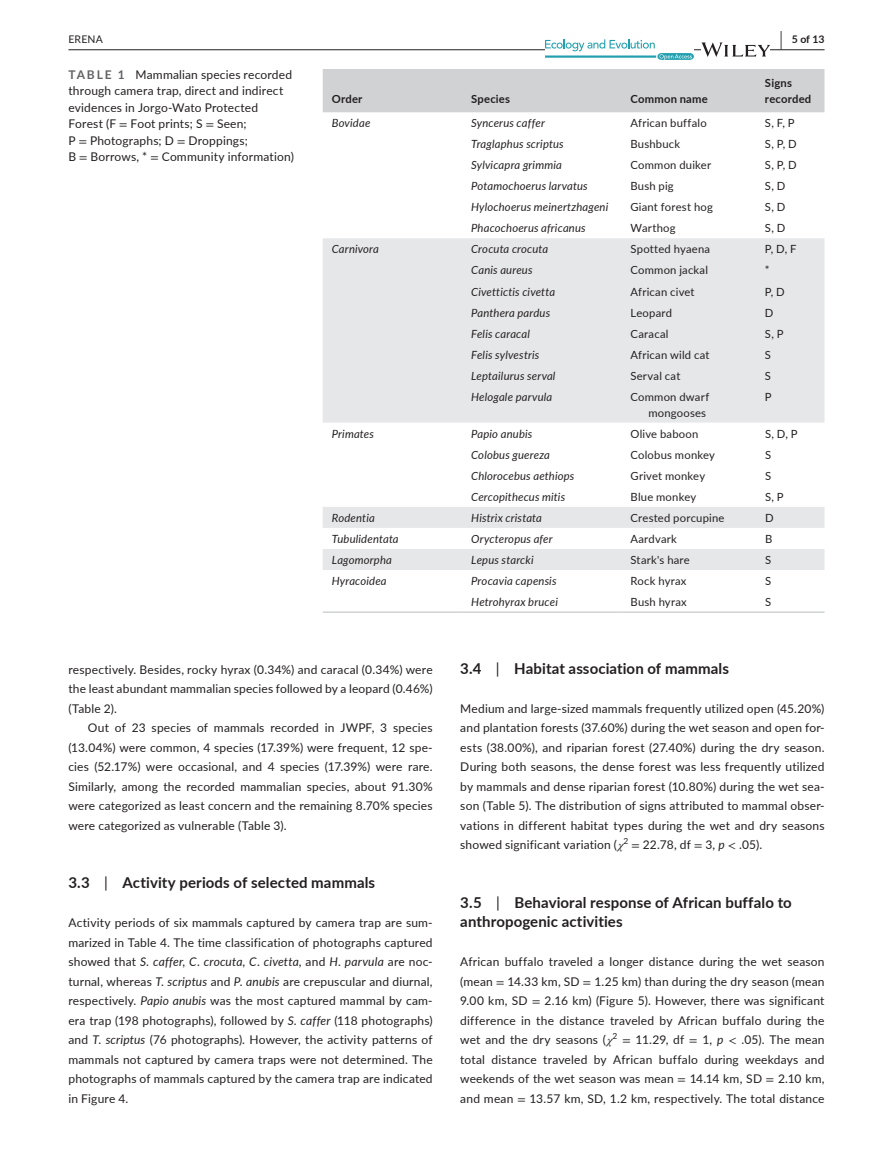
<style>
.page{position:relative;width:893px;height:1174px;background:#fff}
.page>*{position:absolute;margin:0;border:0;box-sizing:border-box;transform-origin:0 0}
.t1{font:700 15px/19.5px "Lato";letter-spacing:.01em;color:#231f20}
.t2{font:12px/19.5px "Lato";letter-spacing:.015em;color:#231f20;text-align:justify}
.t3{font:italic 11.25px "Lato";letter-spacing:.015em;color:#231f20}
.t4{font:11.25px/15.8px "Lato";letter-spacing:.02em;color:#231f20;text-align:right}
.t5{font:700 11.25px/15.8px "Lato";letter-spacing:.02em;color:#231f20}
.t6{font:700 10.5px "Lato";color:#231f20}
.t7{font:10.5px "Lato";letter-spacing:.015em;color:#231f20}
.s1{font-size:19.5px}
.s2{font-weight:700;color:#636366}
.s3{font-family:"STIX"}
.s4{font-weight:400}
.s5{font-style:italic}
.s6{font-family:"STIX";font-style:italic}
</style>
<div class="page">
<hr style="left:68px;top:49px;width:756px;height:1px;background:#231f20">
<svg style="left:545px;top:39px;width:149px;height:21px"></svg>
<svg style="left:701px;top:42px;width:69px;height:15px"></svg>
<div style="left:323px;top:69px;width:501px;height:43px;background:#d1d2d4"></div>
<svg style="left:323px;top:238px;width:501px;height:332px;fill:#e6e7e9"></svg>
<hr style="left:323px;top:611px;width:139px;height:2px;background:#d1d2d4">
<hr style="left:462px;top:611px;width:159px;height:2px;background:#d1d2d4">
<hr style="left:621px;top:611px;width:135px;height:2px;background:#d1d2d4">
<hr style="left:756px;top:611px;width:68px;height:2px;background:#d1d2d4">
<p class="t7" style="left:68px;top:31px;width:36px">ERENA</p>
<p class="t6" style="left:780px;top:31px;width:46px"><span class="s1">|</span> 5 of 13</p>
<p class="t2" style="left:68px;top:66px;width:227px;line-height:16.5px;text-align:left"><span class="s2">TABLE 1</span> Mammalian species recorded through camera trap, direct and indirect evidences in Jorgo-Wato Protected Forest (F <span class="s3">=</span> Foot prints; S <span class="s3">=</span> Seen;<br>P <span class="s3">=</span> Photographs; D <span class="s3">=</span> Droppings;<br>B <span class="s3">=</span> Borrows, * <span class="s3">=</span> Community information)</p>
<p class="t5" style="left:332px;top:91px;width:32px">Order</p>
<p class="t5" style="left:471px;top:91px;width:41px">Species</p>
<p class="t5" style="left:630px;top:91px;width:79px">Common name</p>
<p class="t5" style="left:765px;top:75px;width:48px">Signs recorded</p>
<p class="t3" style="left:332px;top:115px;width:40px">Bovidae</p>
<p class="t3" style="left:471px;top:115px;width:75px">Syncerus caffer</p>
<p class="t4" style="left:630px;top:115px;width:78px">African buffalo</p>
<p class="t4" style="left:765px;top:115px;width:31px">S, F, P</p>
<p class="t3" style="left:471px;top:136px;width:94px">Traglaphus scriptus</p>
<p class="t4" style="left:630px;top:136px;width:51px">Bushbuck</p>
<p class="t4" style="left:765px;top:136px;width:33px">S, P, D</p>
<p class="t3" style="left:471px;top:157px;width:92px">Sylvicapra grimmia</p>
<p class="t4" style="left:630px;top:157px;width:82px">Common duiker</p>
<p class="t4" style="left:765px;top:157px;width:33px">S, P, D</p>
<p class="t3" style="left:471px;top:178px;width:118px">Potamochoerus larvatus</p>
<p class="t4" style="left:630px;top:178px;width:45px">Bush pig</p>
<p class="t4" style="left:765px;top:178px;width:22px">S, D</p>
<p class="t3" style="left:471px;top:199px;width:139px">Hylochoerus meinertzhageni</p>
<p class="t4" style="left:630px;top:199px;width:84px">Giant forest hog</p>
<p class="t4" style="left:765px;top:199px;width:22px">S, D</p>
<p class="t3" style="left:471px;top:220px;width:116px">Phacochoerus africanus</p>
<p class="t4" style="left:630px;top:220px;width:47px">Warthog</p>
<p class="t4" style="left:765px;top:220px;width:22px">S, D</p>
<p class="t3" style="left:332px;top:241px;width:49px">Carnivora</p>
<p class="t3" style="left:471px;top:241px;width:79px">Crocuta crocuta</p>
<p class="t4" style="left:630px;top:241px;width:81px">Spotted hyaena</p>
<p class="t4" style="left:765px;top:241px;width:33px">P, D, F</p>
<p class="t3" style="left:471px;top:262px;width:63px">Canis aureus</p>
<p class="t4" style="left:630px;top:262px;width:79px">Common jackal</p>
<p class="t4" style="left:765px;top:262px;width:6px">*</p>
<p class="t3" style="left:471px;top:283px;width:86px">Civettictis civetta</p>
<p class="t4" style="left:630px;top:283px;width:66px">African civet</p>
<p class="t4" style="left:765px;top:283px;width:21px">P, D</p>
<p class="t3" style="left:471px;top:304px;width:81px">Panthera pardus</p>
<p class="t4" style="left:630px;top:304px;width:43px">Leopard</p>
<p class="t4" style="left:765px;top:304px;width:10px">D</p>
<p class="t3" style="left:471px;top:325px;width:60px">Felis caracal</p>
<p class="t4" style="left:630px;top:325px;width:40px">Caracal</p>
<p class="t4" style="left:765px;top:325px;width:20px">S, P</p>
<p class="t3" style="left:471px;top:346px;width:70px">Felis sylvestris</p>
<p class="t4" style="left:630px;top:346px;width:81px">African wild cat</p>
<p class="t4" style="left:765px;top:346px;width:8px">S</p>
<p class="t3" style="left:471px;top:368px;width:86px">Leptailurus serval</p>
<p class="t4" style="left:630px;top:367px;width:51px">Serval cat</p>
<p class="t4" style="left:765px;top:367px;width:8px">S</p>
<p class="t3" style="left:471px;top:389px;width:83px">Helogale parvula</p>
<p class="t4" style="left:630px;top:388px;width:80px">Common dwarf mongooses</p>
<p class="t4" style="left:765px;top:388px;width:8px">P</p>
<p class="t3" style="left:332px;top:425px;width:44px">Primates</p>
<p class="t3" style="left:471px;top:425px;width:63px">Papio anubis</p>
<p class="t4" style="left:630px;top:425px;width:69px">Olive baboon</p>
<p class="t4" style="left:765px;top:425px;width:34px">S, D, P</p>
<p class="t3" style="left:471px;top:446px;width:80px">Colobus guereza</p>
<p class="t4" style="left:630px;top:446px;width:86px">Colobus monkey</p>
<p class="t4" style="left:765px;top:446px;width:8px">S</p>
<p class="t3" style="left:471px;top:468px;width:105px">Chlorocebus aethiops</p>
<p class="t4" style="left:630px;top:467px;width:76px">Grivet monkey</p>
<p class="t4" style="left:765px;top:467px;width:8px">S</p>
<p class="t3" style="left:471px;top:489px;width:96px">Cercopithecus mitis</p>
<p class="t4" style="left:630px;top:488px;width:67px">Blue monkey</p>
<p class="t4" style="left:765px;top:488px;width:20px">S, P</p>
<p class="t3" style="left:332px;top:510px;width:45px">Rodentia</p>
<p class="t3" style="left:471px;top:510px;width:72px">Histrix cristata</p>
<p class="t4" style="left:630px;top:509px;width:95px">Crested porcupine</p>
<p class="t4" style="left:765px;top:509px;width:10px">D</p>
<p class="t3" style="left:332px;top:531px;width:68px">Tubulidentata</p>
<p class="t3" style="left:471px;top:531px;width:83px">Orycteropus afer</p>
<p class="t4" style="left:630px;top:530px;width:48px">Aardvark</p>
<p class="t4" style="left:765px;top:530px;width:9px">B</p>
<p class="t3" style="left:332px;top:552px;width:62px">Lagomorpha</p>
<p class="t3" style="left:471px;top:552px;width:64px">Lepus starcki</p>
<p class="t4" style="left:630px;top:551px;width:61px">Stark's hare</p>
<p class="t4" style="left:765px;top:551px;width:8px">S</p>
<p class="t3" style="left:332px;top:573px;width:56px">Hyracoidea</p>
<p class="t3" style="left:471px;top:573px;width:87px">Procavia capensis</p>
<p class="t4" style="left:630px;top:573px;width:58px">Rock hyrax</p>
<p class="t4" style="left:765px;top:573px;width:8px">S</p>
<p class="t3" style="left:471px;top:594px;width:88px">Hetrohyrax brucei</p>
<p class="t4" style="left:630px;top:594px;width:58px">Bush hyrax</p>
<p class="t4" style="left:765px;top:594px;width:8px">S</p>
<p class="t2" style="left:68px;top:659px;width:366px">respectively. Besides, rocky hyrax (0.34%) and caracal (0.34%) were the least abundant mammalian species followed by a leopard (0.46%) (Table 2).</p>
<p class="t2" style="left:68px;top:717px;width:366px;text-indent:20px">Out of 23 species of mammals recorded in JWPF, 3 species (13.04%) were common, 4 species (17.39%) were frequent, 12 spe&shy;cies (52.17%) were occasional, and 4 species (17.39%) were rare.<br>Similarly, among the recorded mammalian species, about 91.30% were categorized as least concern and the remaining 8.70% species were categorized as vulnerable (Table 3).</p>
<p class="t1" style="left:68px;top:872px;width:308px">3.3 <span class="s4">|</span> Activity periods of selected mammals</p>
<p class="t2" style="left:68px;top:912px;width:366px">Activity periods of six mammals captured by camera trap are sum&shy;marized in Table 4. The time classification of photographs captured showed that <span class="s5">S</span>. <span class="s5">caffer</span>, <span class="s5">C</span>. <span class="s5">crocuta</span>, <span class="s5">C</span>. <span class="s5">civetta</span>, and <span class="s5">H</span>. <span class="s5">parvula</span> are noc&shy;turnal, whereas <span class="s5">T</span>. <span class="s5">scriptus</span> and <span class="s5">P</span>. <span class="s5">anubis</span> are crepuscular and diurnal, respectively. <span class="s5">Papio anubis</span> was the most captured mammal by cam&shy;era trap (198 photographs), followed by <span class="s5">S</span>. <span class="s5">caffer</span> (118 photographs) and <span class="s5">T</span>. <span class="s5">scriptus</span> (76 photographs). However, the activity patterns of mammals not captured by camera traps were not determined. The photographs of mammals captured by the camera trap are indicated in Figure 4.</p>
<p class="t1" style="left:460px;top:658px;width:270px">3.4 <span class="s4">|</span> Habitat association of mammals</p>
<p class="t2" style="left:460px;top:698px;width:366px">Medium and large-sized mammals frequently utilized open (45.20%) and plantation forests (37.60%) during the wet season and open for&shy;ests (38.00%), and riparian forest (27.40%) during the dry season.<br>During both seasons, the dense forest was less frequently utilized by mammals and dense riparian forest (10.80%) during the wet sea&shy;son (Table 5). The distribution of signs attributed to mammal obser&shy;vations in different habitat types during the wet and dry seasons showed significant variation (<span class="s6">χ</span><sup>2</sup> <span class="s3">=</span> 22.78, df <span class="s3">=</span> 3, <span class="s5">p</span> <span class="s3">&lt;</span> .05).</p>
<p class="t1" style="left:460px;top:892px;width:333px">3.5 <span class="s4">|</span> Behavioral response of African buffalo to anthropogenic activities</p>
<p class="t2" style="left:460px;top:951px;width:366px">African buffalo traveled a longer distance during the wet season (mean <span class="s3">=</span> 14.33 km, SD <span class="s3">=</span> 1.25 km) than during the dry season (mean 9.00 km, SD <span class="s3">=</span> 2.16 km) (Figure 5). However, there was significant difference in the distance traveled by African buffalo during the wet and the dry seasons (<span class="s6">χ</span><sup>2</sup> <span class="s3">=</span> 11.29, df <span class="s3">=</span> 1, <span class="s5">p</span> <span class="s3">&lt;</span> .05). The mean total distance traveled by African buffalo during weekdays and weekends of the wet season was mean <span class="s3">=</span> 14.14 km, SD <span class="s3">=</span> 2.10 km, and mean <span class="s3">=</span> 13.57 km, SD, 1.2 km, respectively. The total distance</p>
</div>
